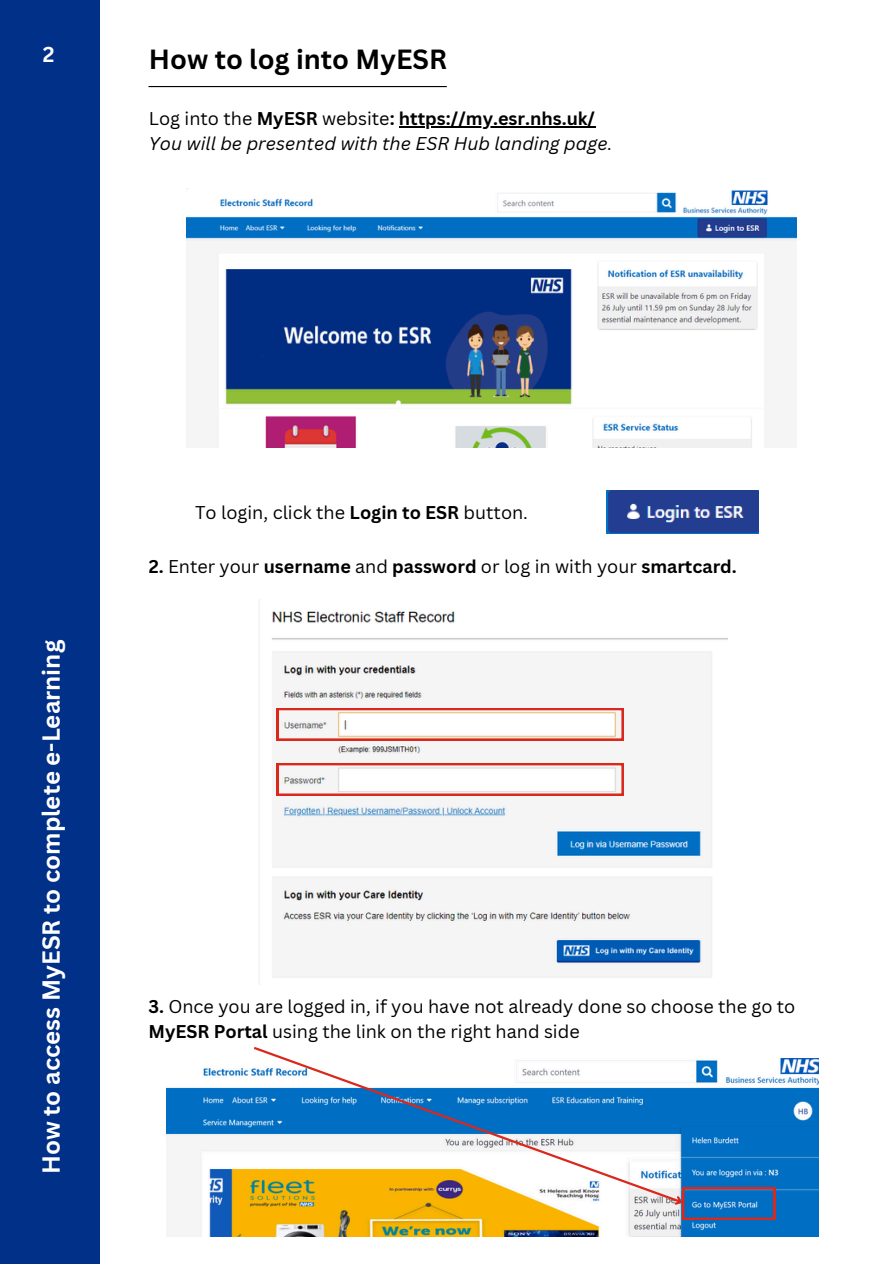
<style>
.page{position:relative;width:894px;height:1264px;background:#fff}
.page>*{position:absolute;margin:0;border:0;box-sizing:border-box;transform-origin:0 0}
.t1{font:700 27px "Canva Sans";color:#000}
.t2{font:700 24px "Canva Sans";color:#fff}
.t3{font:700 21px "Canva Sans";color:#fff}
.t4{font:18px/24.8px "Canva Sans";color:#000}
.t5{font:700 18px "Canva Sans";color:#000}
.t6{font:italic 18px "Canva Sans";color:#000}
.s1{font-weight:400}
.s2{font-weight:700}
</style>
<div class="page">
<div style="left:0;top:0;width:99px;height:1263px;background:#003087"></div>
<hr style="left:148px;top:86px;width:298px;height:1px;background:#000">
<img style="left:186px;top:189px;width:610px;height:259px">
<hr style="left:399px;top:126px;width:196px;height:1px;background:#000">
<img style="left:606px;top:490px;width:151px;height:43px">
<img style="left:272px;top:611px;width:455px;height:367px">
<svg style="left:277px;top:708px;width:346px;height:32px"></svg>
<svg style="left:277px;top:763px;width:346px;height:32px"></svg>
<img style="left:166px;top:1058px;width:651px;height:178px">
<svg style="left:251px;top:1046px;width:432px;height:158px"></svg>
<svg style="left:671px;top:1187px;width:104px;height:32px"></svg>
<h2 class="t3" style="left:43px;top:39px;width:13px">2</h2>
<h1 class="t1" style="left:149px;top:40px;width:299px">How to log into MyESR</h1>
<p class="t5" style="left:149px;top:106px;width:447px"><span class="s1">Log into the</span> MyESR <span class="s1">website</span>: https://my.esr.nhs.uk/</p>
<p class="t6" style="left:149px;top:131px;width:465px">You will be presented with the ESR Hub landing page.</p>
<p class="t2" style="left:34px;top:1174px;width:535px;rotate:-90deg">How to access MyESR to complete e-Learning</p>
<p class="t4" style="left:195px;top:499px;width:334px">To login, click the <span class="s2">Login to ESR</span> button.</p>
<p class="t5" style="left:149px;top:554px;width:589px">2. <span class="s1">Enter your</span> username <span class="s1">and</span> password <span class="s1">or log in with your</span> smartcard.</p>
<p class="t4" style="left:148px;top:993px;width:648px"><span class="s2">3.</span> Once you are logged in, if you have not already done so choose the go to<br><span class="s2">MyESR Portal</span> using the link on the right hand side</p>
</div>
